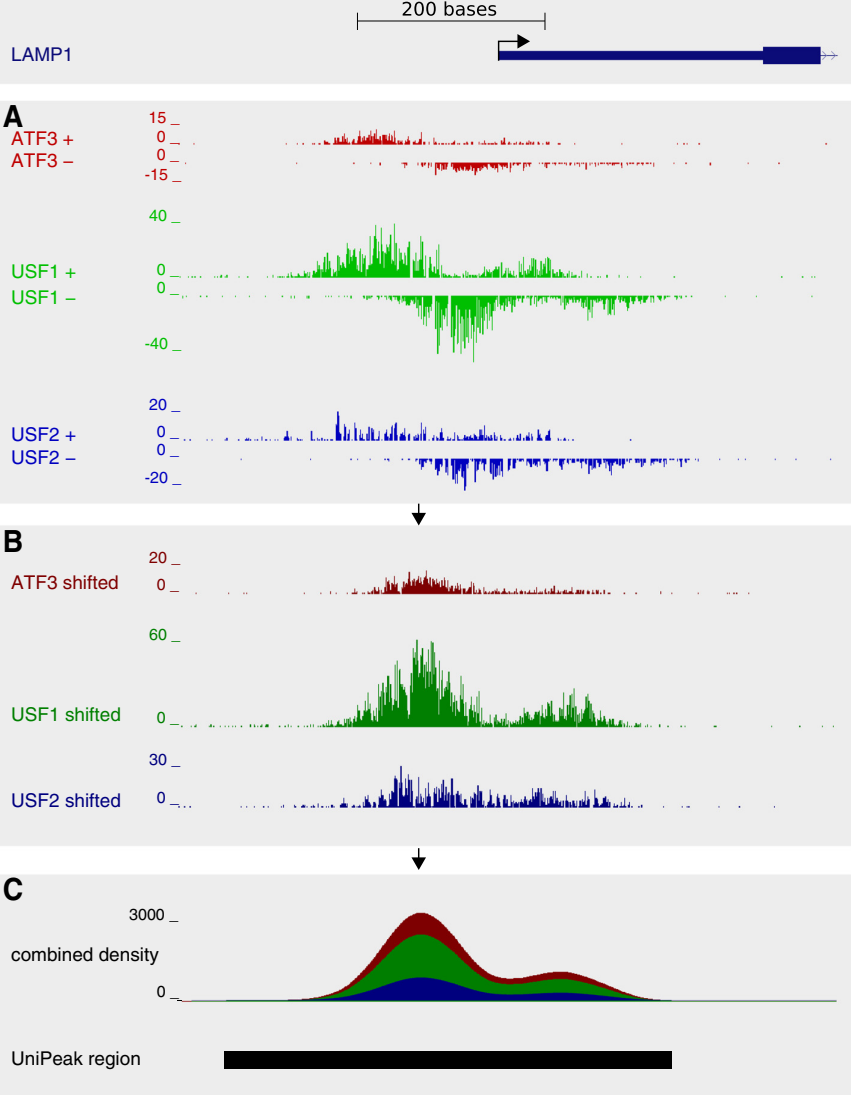
<style>
.page{position:relative;width:851px;height:1095px;background:#fff}
.page>*{position:absolute;margin:0;border:0;box-sizing:border-box;transform-origin:0 0}
.t1{font:700 30.5px "Helvetica";color:#000;scale:.93 1}
.t2{font:19px "Helvetica";color:#000}
.t3{font:19px "Helvetica";color:#7f0000}
.t4{font:19px "Helvetica";color:#007f00}
.t5{font:19px "Helvetica";color:#00007f}
.t6{font:19px "Helvetica";color:#bf0000}
.t7{font:19px "Helvetica";color:#00bf00}
.t8{font:19px "Helvetica";color:#0000bf}
.t9{font:19px "Helvetica";color:#0c0c78}
.t10{font:16px/20.8px "Helvetica";color:#bf0000;text-align:center}
.t11{font:16px "Helvetica";color:#00bf00}
.t12{font:16px/27px "Helvetica";color:#0000bf;text-align:center}
.t13{font:16px "Helvetica";color:#000}
.t14{font:16px/27.5px "Helvetica";color:#7f0000;text-align:center}
.t15{font:16px "Helvetica";color:#007f00}
.t16{font:16px "Helvetica";color:#00007f}
</style>
<div class="page">
<img style="left:0;top:0;width:851px;height:1094px">
<hr style="left:357px;top:21px;width:188px;height:1px;background:#000">
<svg style="left:357px;top:13px;width:1px;height:17px"></svg>
<svg style="left:544px;top:13px;width:1px;height:17px"></svg>
<div style="left:224px;top:1050px;width:447px;height:17px;background:#000"></div>
<svg style="left:497px;top:34px;width:33px;height:28px"></svg>
<svg style="left:411px;top:503px;width:15px;height:22px"></svg>
<svg style="left:411px;top:847px;width:15px;height:22px"></svg>
<svg style="left:402px;top:1px;width:94px;height:15px"></svg>
<p class="t9" style="left:11px;top:47px;width:64px">LAMP1</p>
<h1 class="t1" style="left:3px;top:105px;width:24px">A</h1>
<p class="t10" style="left:148px;top:108px;width:33px">15 _</p>
<p class="t6" style="left:11px;top:131px;width:64px">ATF3 +</p>
<p class="t10" style="left:157px;top:127px;width:24px">0 _</p>
<p class="t6" style="left:11px;top:154px;width:64px">ATF3 −</p>
<p class="t10" style="left:145px;top:145px;width:38px">0 _ -15 _</p>
<p class="t7" style="left:11px;top:264px;width:66px">USF1 +</p>
<p class="t7" style="left:11px;top:290px;width:66px">USF1 −</p>
<p class="t8" style="left:11px;top:427px;width:66px">USF2 +</p>
<p class="t11" style="left:149px;top:209px;width:33px">40 _</p>
<p class="t11" style="left:157px;top:263px;width:24px">0 _</p>
<p class="t11" style="left:157px;top:281px;width:24px">0 _</p>
<p class="t11" style="left:145px;top:337px;width:38px">-40 _</p>
<p class="t12" style="left:149px;top:392px;width:33px">20 _<br>0 _</p>
<p class="t8" style="left:11px;top:450px;width:66px">USF2 −</p>
<p class="t12" style="left:145px;top:437px;width:38px;line-height:28px">0 _ -20 _</p>
<h1 class="t1" style="left:3px;top:529px;width:24px">B</h1>
<p class="t3" style="left:11px;top:575px;width:109px">ATF3 shifted</p>
<p class="t4" style="left:11px;top:707px;width:111px">USF1 shifted</p>
<p class="t5" style="left:11px;top:793px;width:111px">USF2 shifted</p>
<p class="t14" style="left:149px;top:544px;width:33px">20 _<br>0 _</p>
<p class="t15" style="left:149px;top:628px;width:33px">60 _</p>
<p class="t15" style="left:157px;top:711px;width:24px">0 _</p>
<p class="t16" style="left:149px;top:753px;width:33px">30 _</p>
<p class="t16" style="left:157px;top:791px;width:24px">0 _</p>
<h1 class="t1" style="left:3px;top:877px;width:24px">C</h1>
<p class="t13" style="left:129px;top:908px;width:51px">3000 _</p>
<p class="t2" style="left:11px;top:947px;width:149px">combined density</p>
<p class="t13" style="left:157px;top:985px;width:24px">0 _</p>
<p class="t2" style="left:11px;top:1050px;width:131px">UniPeak region</p>
</div>
